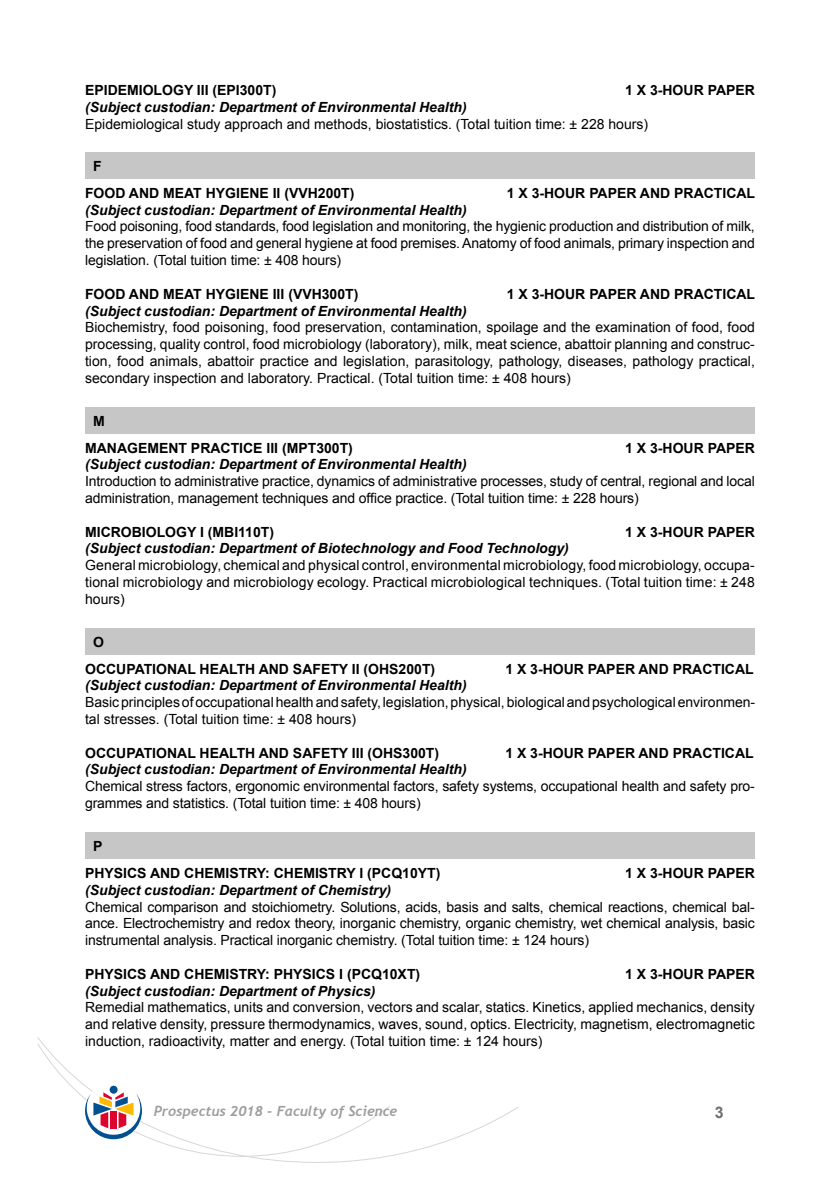
<style>
.page{position:relative;width:840px;height:1191px;background:#fff}
.page>*{position:absolute;margin:0;border:0;box-sizing:border-box;transform-origin:0 0}
.t1{font:700 16px "Arial";color:#706f6f}
.t2{font:14px/16.8px "Arial";letter-spacing:-.01em;color:#000;text-align:justify}
.t3{font:700 14px/26.8px "Arial";color:#000}
.t4{font:italic 700 14px "Arial";color:#000}
.t5{font:italic 700 14px "Trebuchet";color:#9d9d9c}
</style>
<div class="page">
<svg style="left:37px;top:1037px;width:482px;height:125px"></svg>
<svg style="left:37px;top:1043px;width:353px;height:113px"></svg>
<div style="left:85px;top:153px;width:669px;height:26px;background:#c6c6c6"></div>
<div style="left:85px;top:407px;width:669px;height:27px;background:#c6c6c6"></div>
<div style="left:85px;top:628px;width:669px;height:27px;background:#c6c6c6"></div>
<div style="left:85px;top:833px;width:669px;height:26px;background:#c6c6c6"></div>
<p class="t3" style="left:85px;top:77px;width:193px">EPIDEMIOLOGY III (EPI300T)</p>
<p class="t3" style="left:624px;top:77px;width:131px">1 X 3-HOUR PAPER</p>
<p class="t4" style="left:85px;top:98px;width:383px">(Subject custodian: Department of Environmental Health)</p>
<p class="t2" style="left:85px;top:115px;width:564px">Epidemiological study approach and methods, biostatistics. (Total tuition time: ± 228 hours)</p>
<p class="t3" style="left:85px;top:153px;width:271px;text-indent:8px">F<br>FOOD AND MEAT HYGIENE II (VVH200T)</p>
<p class="t3" style="left:506px;top:180px;width:250px">1 X 3-HOUR PAPER AND PRACTICAL</p>
<p class="t4" style="left:85px;top:200px;width:383px">(Subject custodian: Department of Environmental Health)</p>
<p class="t2" style="left:85px;top:218px;width:670px">Food poisoning, food standards, food legislation and monitoring, the hygienic production and distribution of milk, the preservation of food and general hygiene at food premises. Anatomy of food animals, primary inspection and legislation. (Total tuition time: ± 408 hours)</p>
<p class="t3" style="left:85px;top:280px;width:275px">FOOD AND MEAT HYGIENE III (VVH300T)</p>
<p class="t3" style="left:506px;top:280px;width:250px">1 X 3-HOUR PAPER AND PRACTICAL</p>
<p class="t4" style="left:85px;top:301px;width:383px">(Subject custodian: Department of Environmental Health)</p>
<p class="t2" style="left:85px;top:319px;width:671px">Biochemistry, food poisoning, food preservation, contamination, spoilage and the examination of food, food processing, quality control, food microbiology (laboratory), milk, meat science, abattoir planning and construc&shy;tion, food animals, abattoir practice and legislation, parasitology, pathology, diseases, pathology practical, secondary inspection and laboratory. Practical. (Total tuition time: ± 408 hours)</p>
<p class="t3" style="left:85px;top:407px;width:269px;text-indent:8px">M<br>MANAGEMENT PRACTICE III (MPT300T)</p>
<p class="t3" style="left:624px;top:434px;width:131px">1 X 3-HOUR PAPER</p>
<p class="t4" style="left:85px;top:455px;width:383px">(Subject custodian: Department of Environmental Health)</p>
<p class="t2" style="left:85px;top:473px;width:671px">Introduction to administrative practice, dynamics of administrative processes, study of central, regional and local administration, management techniques and office practice. (Total tuition time: ± 228 hours)</p>
<p class="t3" style="left:85px;top:518px;width:190px">MICROBIOLOGY I (MBI110T)</p>
<p class="t3" style="left:624px;top:518px;width:131px">1 X 3-HOUR PAPER</p>
<p class="t4" style="left:85px;top:539px;width:485px">(Subject custodian: Department of Biotechnology and Food Technology)</p>
<p class="t2" style="left:85px;top:557px;width:671px">General microbiology, chemical and physical control, environmental microbiology, food microbiology, occupa&shy;tional microbiology and microbiology ecology. Practical microbiological techniques. (Total tuition time: ± 248 hours)</p>
<p class="t3" style="left:85px;top:628px;width:351px;text-indent:8px">O<br>OCCUPATIONAL HEALTH AND SAFETY II (OHS200T)</p>
<p class="t3" style="left:505px;top:655px;width:250px">1 X 3-HOUR PAPER AND PRACTICAL</p>
<p class="t4" style="left:85px;top:676px;width:383px">(Subject custodian: Department of Environmental Health)</p>
<p class="t2" style="left:85px;top:694px;width:671px">Basic principles of occupational health and safety, legislation, physical, biological and psychological environmen&shy;tal stresses. (Total tuition time: ± 408 hours)</p>
<p class="t3" style="left:85px;top:739px;width:355px">OCCUPATIONAL HEALTH AND SAFETY III (OHS300T)</p>
<p class="t3" style="left:505px;top:739px;width:250px">1 X 3-HOUR PAPER AND PRACTICAL</p>
<p class="t4" style="left:85px;top:760px;width:383px">(Subject custodian: Department of Environmental Health)</p>
<p class="t2" style="left:85px;top:778px;width:671px">Chemical stress factors, ergonomic environmental factors, safety systems, occupational health and safety pro&shy;grammes and statistics. (Total tuition time: ± 408 hours)</p>
<p class="t3" style="left:85px;top:833px;width:356px;text-indent:8px">P<br>PHYSICS AND CHEMISTRY: CHEMISTRY I (PCQ10YT)</p>
<p class="t3" style="left:624px;top:859px;width:131px">1 X 3-HOUR PAPER</p>
<p class="t4" style="left:85px;top:880px;width:307px">(Subject custodian: Department of Chemistry)</p>
<p class="t2" style="left:85px;top:898px;width:671px">Chemical comparison and stoichiometry. Solutions, acids, basis and salts, chemical reactions, chemical bal&shy;ance. Electrochemistry and redox theory, inorganic chemistry, organic chemistry, wet chemical analysis, basic instrumental analysis. Practical inorganic chemistry. (Total tuition time: ± 124 hours)</p>
<p class="t3" style="left:85px;top:960px;width:336px">PHYSICS AND CHEMISTRY: PHYSICS I (PCQ10XT)</p>
<p class="t3" style="left:624px;top:960px;width:131px">1 X 3-HOUR PAPER</p>
<p class="t4" style="left:85px;top:981px;width:292px">(Subject custodian: Department of Physics)</p>
<p class="t2" style="left:85px;top:999px;width:671px">Remedial mathematics, units and conversion, vectors and scalar, statics. Kinetics, applied mechanics, density and relative density, pressure thermodynamics, waves, sound, optics. Electricity, magnetism, electromagnetic induction, radioactivity, matter and energy. (Total tuition time: ± 124 hours)</p>
<p class="t5" style="left:154px;top:1102px;width:245px">Prospectus 2018 - Faculty of Science</p>
<p class="t1" style="left:714px;top:1100px;width:10px">3</p>
</div>
